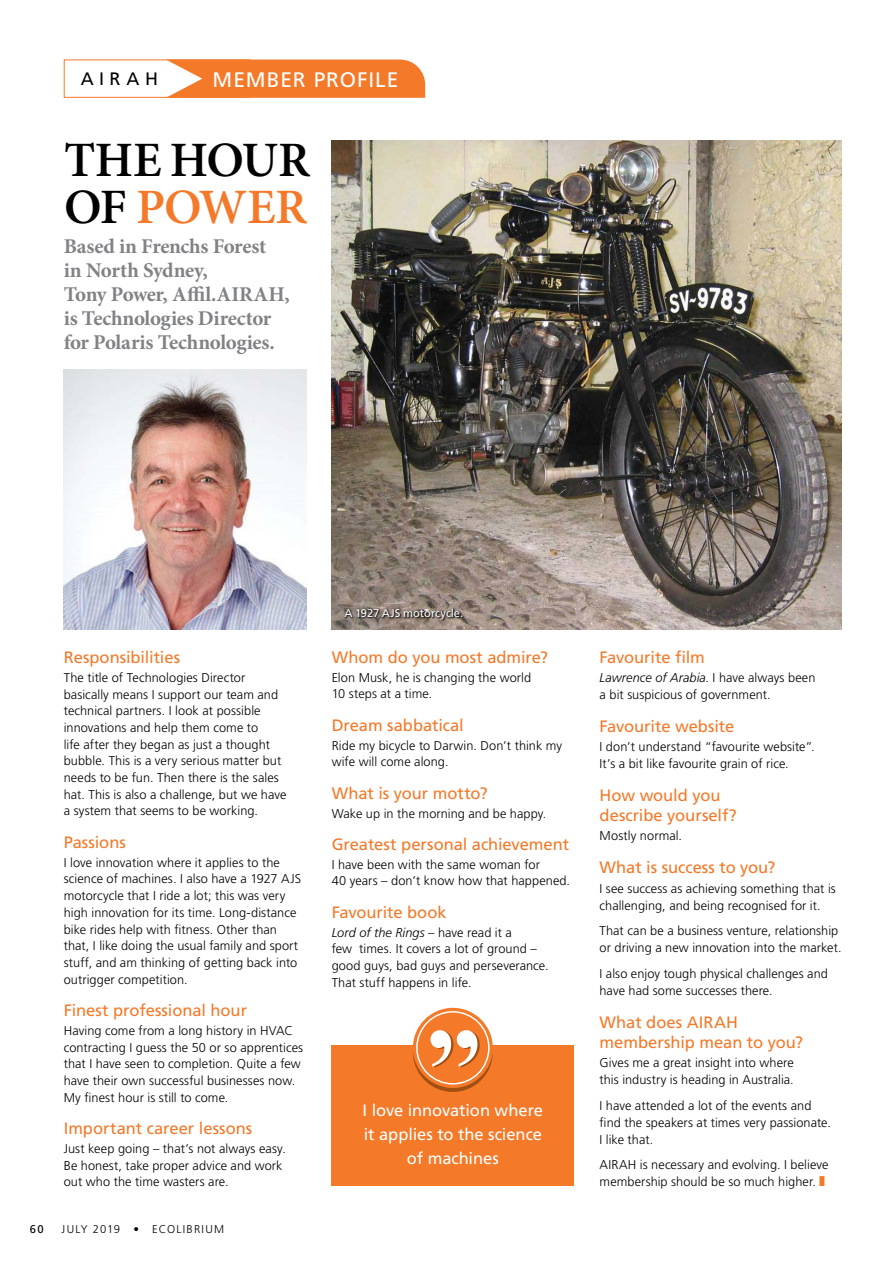
<style>
.page{position:relative;width:893px;height:1263px;background:#fff}
.page>*{position:absolute;margin:0;border:0;box-sizing:border-box;transform-origin:0 0}
.t1{font:600 49.5px/46.5px "Minion Pro";letter-spacing:-.015em;color:#000}
.t2{font:700 21px/24px "Minion Pro";letter-spacing:-.02em;color:#808285}
.t3{font:21px "Frutiger LT Std";letter-spacing:.045em;color:#fff}
.t4{font:18px "Frutiger LT Std";letter-spacing:.3em;color:#000}
.t5{font:16.5px/20.1px "Frutiger LT Std";letter-spacing:-.005em;color:#f47929}
.t6{font:16.5px/24px "Frutiger LT Std";letter-spacing:-.005em;color:#fff;text-align:center}
.t7{font:300 12.75px/16.6px "Frutiger LT Std";letter-spacing:.005em;color:#000}
.t8{font:300 11.25px "Frutiger LT Std";letter-spacing:.11em;color:#000}
.t9{font:11.25px "Frutiger LT Std";letter-spacing:-.005em;color:#fff}
.t10{font:11.25px "Frutiger LT Std";color:#000}
.s1{color:#f47929}
.s2{font-style:italic}
</style>
<div class="page">
<div style="left:64px;top:60px;width:187px;height:38px;border:1px solid #f47929"></div>
<svg style="left:166px;top:60px;width:259px;height:38px;background:#f4843b"></svg>
<img style="left:332px;top:140px;width:510px;height:489px">
<img style="left:64px;top:370px;width:242px;height:259px">
<div style="left:332px;top:1045px;width:242px;height:141px;background:#f47929"></div>
<svg style="left:413px;top:1011px;width:80px;height:81px"></svg>
<div style="left:344px;top:607px;width:121px;height:14px;background:#000;opacity:.7"></div>
<h3 class="t4" style="left:81px;top:68px;width:79px">AIRAH</h3>
<h2 class="t3" style="left:213px;top:67px;width:187px">MEMBER PROFILE</h2>
<h1 class="t1" style="left:64px;top:139px;width:248px">THE HOUR<br>OF <span class="s1">POWER</span></h1>
<h2 class="t2" style="left:64px;top:234px;width:228px">Based in Frenchs Forest<br>in North Sydney,<br>Tony Power, Affil.AIRAH, is Technologies Director for Polaris Technologies.</h2>
<p class="t5" style="left:64px;top:647px;width:118px">Responsibilities</p>
<p class="t7" style="left:64px;top:669px;width:224px">The title of Technologies Director basically means I support our team and technical partners. I look at possible innovations and help them come to<br>life after they began as just a thought bubble. This is a very serious matter but needs to be fun. Then there is the sales hat. This is also a challenge, but we have a system that seems to be working.</p>
<p class="t5" style="left:64px;top:832px;width:64px">Passions</p>
<p class="t7" style="left:64px;top:854px;width:239px">I love innovation where it applies to the science of machines. I also have a 1927 AJS motorcycle that I ride a lot; this was very high innovation for its time. Long‑distance bike rides help with fitness. Other than that, I like doing the usual family and sport stuff, and am thinking of getting back into outrigger competition.</p>
<p class="t5" style="left:64px;top:1000px;width:185px">Finest professional hour</p>
<p class="t7" style="left:64px;top:1022px;width:241px">Having come from a long history in HVAC contracting I guess the 50 or so apprentices that I have seen to completion. Quite a few have their own successful businesses now.<br>My finest hour is still to come.</p>
<p class="t5" style="left:64px;top:1118px;width:190px">Important career lessons</p>
<p class="t7" style="left:64px;top:1140px;width:224px">Just keep going – that’s not always easy.<br>Be honest, take proper advice and work out who the time wasters are.</p>
<p class="t10" style="left:30px;top:1223px;width:15px">60</p>
<p class="t8" style="left:62px;top:1223px;width:164px">JULY 2019 • ECOLIBRIUM</p>
<p class="t9" style="left:344px;top:606px;width:120px">A 1927 AJS motorcycle.</p>
<p class="t5" style="left:332px;top:647px;width:218px">Whom do you most admire?</p>
<p class="t7" style="left:332px;top:669px;width:201px">Elon Musk, he is changing the world<br>10 steps at a time.</p>
<p class="t5" style="left:332px;top:715px;width:134px">Dream sabbatical</p>
<p class="t7" style="left:332px;top:737px;width:232px">Ride my bicycle to Darwin. Don’t think my wife will come along.</p>
<p class="t5" style="left:332px;top:783px;width:158px">What is your motto?</p>
<p class="t7" style="left:332px;top:805px;width:216px">Wake up in the morning and be happy.</p>
<p class="t5" style="left:332px;top:834px;width:239px">Greatest personal achievement</p>
<p class="t7" style="left:332px;top:856px;width:240px">I have been with the same woman for<br>40 years – don’t know how that happened.</p>
<p class="t5" style="left:332px;top:902px;width:116px">Favourite book</p>
<p class="t7" style="left:332px;top:924px;width:218px"><span class="s2">Lord of the Rings</span> – have read it a<br>few times. It covers a lot of ground – good guys, bad guys and perseverance.<br>That stuff happens in life.</p>
<p class="t6" style="left:363px;top:1098px;width:182px">I love innovation where it applies to the science of machines</p>
<p class="t5" style="left:600px;top:647px;width:107px">Favourite film</p>
<p class="t7" style="left:600px;top:669px;width:217px;line-height:17.1px"><span class="s2">Lawrence of Arabia</span>. I have always been a bit suspicious of government.</p>
<p class="t5" style="left:600px;top:716px;width:136px">Favourite website</p>
<p class="t7" style="left:600px;top:738px;width:217px;line-height:17.1px">I don’t understand “favourite website”.<br>It’s a bit like favourite grain of rice.</p>
<p class="t5" style="left:600px;top:785px;width:139px">How would you describe yourself?</p>
<p class="t7" style="left:600px;top:828px;width:84px">Mostly normal.</p>
<p class="t5" style="left:600px;top:858px;width:177px">What is success to you?</p>
<p class="t7" style="left:600px;top:880px;width:238px;line-height:17.1px">I see success as achieving something that is challenging, and being recognised for it.</p>
<p class="t7" style="left:600px;top:922px;width:243px;line-height:17.1px">That can be a business venture, relationship or driving a new innovation into the market.</p>
<p class="t7" style="left:600px;top:965px;width:230px;line-height:17.1px">I also enjoy tough physical challenges and have had some successes there.</p>
<p class="t5" style="left:600px;top:1012px;width:205px">What does AIRAH membership mean to you?</p>
<p class="t7" style="left:600px;top:1054px;width:196px;line-height:17.1px">Gives me a great insight into where this industry is heading in Australia.</p>
<p class="t7" style="left:600px;top:1097px;width:233px;line-height:17.1px">I have attended a lot of the events and find the speakers at times very passionate.<br>I like that.</p>
<p class="t7" style="left:600px;top:1156px;width:230px;line-height:17.1px">AIRAH is necessary and evolving. I believe membership should be so much higher. <span class="s1">❚</span></p>
</div>
